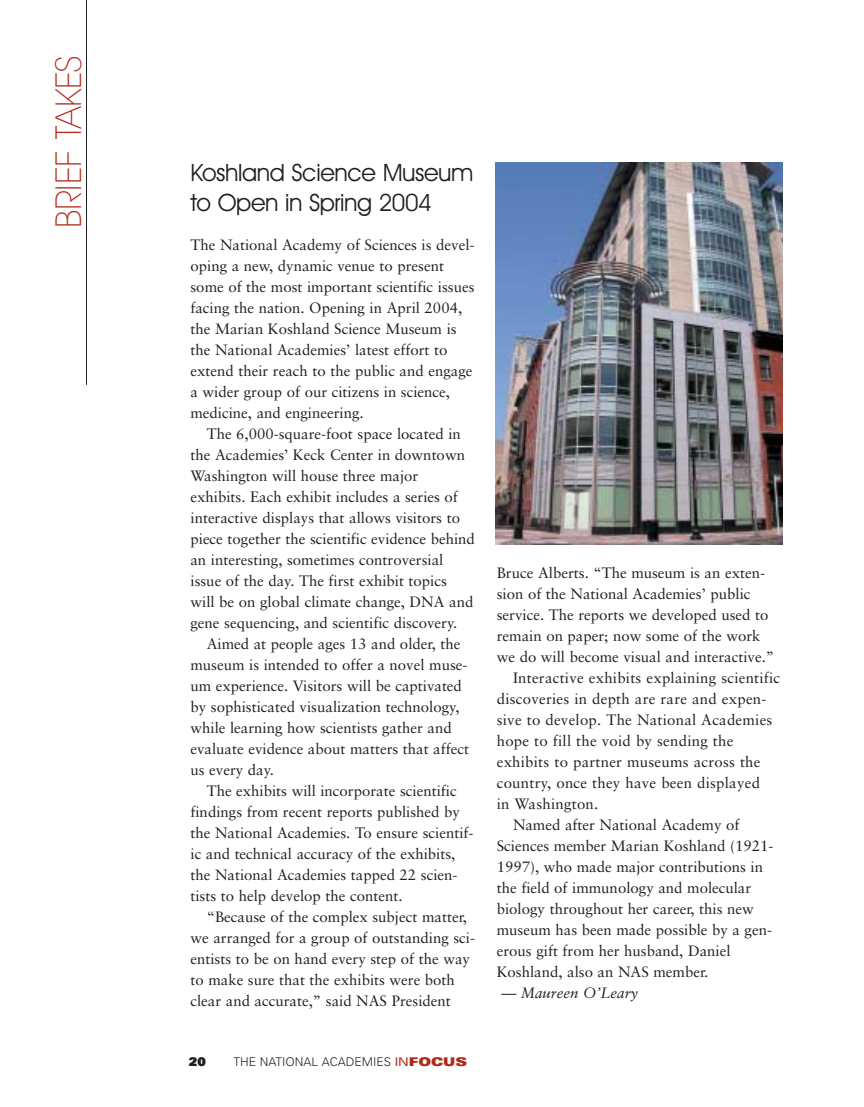
<style>
.page{position:relative;width:864px;height:1107px;background:#fff}
.page>*{position:absolute;margin:0;border:0;box-sizing:border-box;transform-origin:0 0}
.t1{font:200 36px "Avant Garde IT Cby BT";color:#b12a19}
.t2{font:24px/30px "Avant Garde IT Cby BT";letter-spacing:-.015em;color:#231f1f}
.t3{font:15px/21px "Sabon";color:#231f1f}
.t4{font:italic 15px "Sabon";color:#231f1f}
.t5{font:300 12px "Univers";color:#231f1f}
.t6{font:900 12px "Univers";color:#231f1f}
.s1{font-weight:400;font-stretch:expanded;color:#b12a19}
.s2{font-weight:900;font-stretch:expanded;color:#b12a19}
.s3{font-style:normal}
</style>
<div class="page">
<hr style="left:86px;top:0;width:1px;height:385px;background:#231f1f">
<img style="left:496px;top:162px;width:287px;height:382px">
<h1 class="t1" style="left:55px;top:228px;width:174px;rotate:-90deg">BRIEF TAKES</h1>
<h2 class="t2" style="left:190px;top:159px;width:285px">Koshland Science Museum to Open in Spring 2004</h2>
<p class="t3" style="left:190px;top:235px;width:286px">The National Academy of Sciences is devel&shy;oping a new, dynamic venue to present some of the most important scientific issues facing the nation. Opening in April 2004, the Marian Koshland Science Museum is the National Academies’ latest effort to extend their reach to the public and engage a wider group of our citizens in science, medicine, and engineering.</p>
<p class="t3" style="left:190px;top:424px;width:286px;text-indent:16px">The 6,000-square-foot space located in the Academies’ Keck Center in downtown Washington will house three major exhibits. Each exhibit includes a series of interactive displays that allows visitors to piece together the scientific evidence behind an interesting, sometimes controversial issue of the day. The first exhibit topics<br>will be on global climate change, DNA and gene sequencing, and scientific discovery.</p>
<p class="t3" style="left:190px;top:634px;width:280px;text-indent:16px">Aimed at people ages 13 and older, the museum is intended to offer a novel muse&shy;um experience. Visitors will be captivated by sophisticated visualization technology, while learning how scientists gather and evaluate evidence about matters that affect us every day.</p>
<p class="t3" style="left:190px;top:781px;width:285px;text-indent:16px">The exhibits will incorporate scientific findings from recent reports published by the National Academies. To ensure scientif&shy;ic and technical accuracy of the exhibits, the National Academies tapped 22 scien&shy;tists to help develop the content.</p>
<p class="t3" style="left:190px;top:907px;width:286px;text-indent:16px">“Because of the complex subject matter, we arranged for a group of outstanding sci&shy;entists to be on hand every step of the way to make sure that the exhibits were both clear and accurate,” said NAS President</p>
<p class="t6" style="left:189px;top:1058px;width:18px">20</p>
<p class="t5" style="left:233px;top:1058px;width:235px">THE NATIONAL ACADEMIES <span class="s1">IN</span><span class="s2">FOCUS</span></p>
<p class="t3" style="left:497px;top:564px;width:270px">Bruce Alberts. “The museum is an exten-</p>
<p class="t3" style="left:497px;top:585px;width:255px">sion of the National Academies’ public</p>
<p class="t3" style="left:497px;top:606px;width:273px">service. The reports we developed used to</p>
<p class="t3" style="left:497px;top:627px;width:265px">remain on paper; now some of the work</p>
<p class="t3" style="left:497px;top:648px;width:279px">we do will become visual and interactive.”</p>
<p class="t3" style="left:513px;top:669px;width:269px">Interactive exhibits explaining scientific</p>
<p class="t3" style="left:497px;top:690px;width:271px">discoveries in depth are rare and expen-</p>
<p class="t3" style="left:497px;top:711px;width:277px">sive to develop. The National Academies</p>
<p class="t3" style="left:497px;top:732px;width:238px">hope to fill the void by sending the</p>
<p class="t3" style="left:497px;top:753px;width:265px">exhibits to partner museums across the</p>
<p class="t3" style="left:497px;top:774px;width:265px">country, once they have been displayed</p>
<p class="t3" style="left:497px;top:795px;width:103px">in Washington.</p>
<p class="t3" style="left:513px;top:816px;width:228px">Named after National Academy of</p>
<p class="t3" style="left:497px;top:837px;width:278px">Sciences member Marian Koshland (1921-</p>
<p class="t3" style="left:497px;top:858px;width:268px">1997), who made major contributions in</p>
<p class="t3" style="left:497px;top:879px;width:256px">the field of immunology and molecular</p>
<p class="t3" style="left:497px;top:900px;width:259px">biology throughout her career, this new</p>
<p class="t3" style="left:497px;top:921px;width:277px">museum has been made possible by a gen-</p>
<p class="t3" style="left:497px;top:942px;width:235px">erous gift from her husband, Daniel</p>
<p class="t3" style="left:497px;top:963px;width:213px">Koshland, also an NAS member.</p>
<p class="t4" style="left:501px;top:987px;width:138px"><span class="s3">—</span> Maureen O’Leary</p>
</div>
